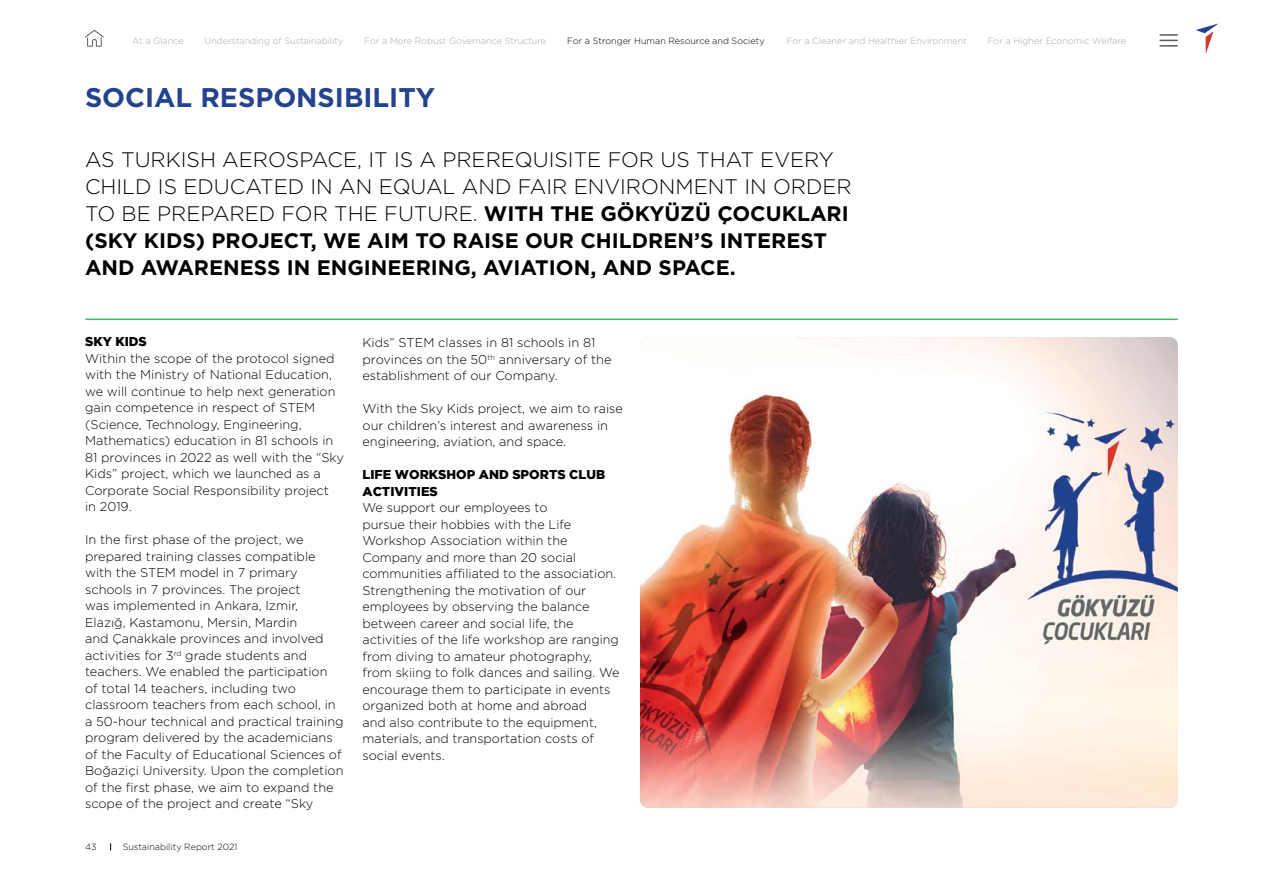
<style>
.page{position:relative;width:1263px;height:893px;background:#fff}
.page>*{position:absolute;margin:0;border:0;box-sizing:border-box;transform-origin:0 0}
.t1{font:700 27px "Gotham";color:#23428f}
.t2{font:300 21px/27px "Gotham";color:#000}
.t3{font:300 12.75px/16.5px "Gotham";color:#000}
.t4{font:900 12.75px/16.5px "Gotham";color:#000}
.t5{font:300 9px "Gotham";color:#a7a9ac}
.t6{font:300 9px "Gotham";color:#000}
.s1{font-weight:700}
</style>
<div class="page">
<svg style="left:1196px;top:23px;width:23px;height:31px"></svg>
<svg style="left:1160px;top:34px;width:17px;height:13px"></svg>
<svg style="left:85px;top:30px;width:19px;height:17px"></svg>
<hr style="left:86px;top:319px;width:1091px;height:1px;background:#42b765">
<img style="left:640px;top:337px;width:538px;height:471px">
<p class="t5" style="left:132px;top:35px;width:53px">At a Glance</p>
<p class="t5" style="left:204px;top:35px;width:140px">Understanding of Sustainability</p>
<p class="t5" style="left:364px;top:35px;width:183px">For a More Robust Governance Structure</p>
<p class="t6" style="left:567px;top:35px;width:199px">For a Stronger Human Resource and Society</p>
<p class="t5" style="left:787px;top:35px;width:182px">For a Cleaner and Healthier Environment</p>
<p class="t5" style="left:988px;top:35px;width:140px">For a Higher Economic Welfare</p>
<h1 class="t1" style="left:85px;top:79px;width:352px">SOCIAL RESPONSIBILITY</h1>
<p class="t2" style="left:85px;top:145px;width:768px">AS TURKISH AEROSPACE, IT IS A PREREQUISITE FOR US THAT EVERY CHILD IS EDUCATED IN AN EQUAL AND FAIR ENVIRONMENT IN ORDER TO BE PREPARED FOR THE FUTURE. <span class="s1">WITH THE GÖKYÜZÜ ÇOCUKLARI (SKY KIDS) PROJECT, WE AIM TO RAISE OUR CHILDREN’S INTEREST AND AWARENESS IN ENGINEERING, AVIATION, AND SPACE.</span></p>
<p class="t4" style="left:85px;top:333px;width:63px">SKY KIDS</p>
<p class="t3" style="left:85px;top:350px;width:261px">Within the scope of the protocol signed with the Ministry of National Education, we will continue to help next generation gain competence in respect of STEM (Science, Technology, Engineering, Mathematics) education in 81 schools in 81 provinces in 2022 as well with the “Sky Kids” project, which we launched as a Corporate Social Responsibility project<br>in 2019.</p>
<p class="t3" style="left:85px;top:531px;width:260px">In the first phase of the project, we prepared training classes compatible with the STEM model in 7 primary schools in 7 provinces. The project<br>was implemented in Ankara, Izmir,<br>Elazığ, Kastamonu, Mersin, Mardin<br>and Çanakkale provinces and involved activities for 3<sup>rd</sup> grade students and teachers. We enabled the participation<br>of total 14 teachers, including two classroom teachers from each school, in a 50-hour technical and practical training program delivered by the academicians of the Faculty of Educational Sciences of Boğaziçi University. Upon the completion of the first phase, we aim to expand the scope of the project and create “Sky</p>
<p class="t6" style="left:85px;top:842px;width:13px">43</p>
<p class="t6" style="left:123px;top:842px;width:116px">Sustainability Report 2021</p>
<p class="t3" style="left:362px;top:334px;width:250px">Kids” STEM classes in 81 schools in 81 provinces on the 50<sup>th</sup> anniversary of the establishment of our Company.</p>
<p class="t3" style="left:362px;top:400px;width:262px">With the Sky Kids project, we aim to raise our children’s interest and awareness in engineering, aviation, and space.</p>
<p class="t4" style="left:362px;top:466px;width:244px">LIFE WORKSHOP AND SPORTS CLUB<br>ACTIVITIES</p>
<p class="t3" style="left:362px;top:499px;width:258px">We support our employees to<br>pursue their hobbies with the Life Workshop Association within the Company and more than 20 social communities affiliated to the association.<br>Strengthening the motivation of our employees by observing the balance between career and social life, the activities of the life workshop are ranging from diving to amateur photography, from skiing to folk dances and sailing. We encourage them to participate in events organized both at home and abroad<br>and also contribute to the equipment, materials, and transportation costs of social events.</p>
</div>
